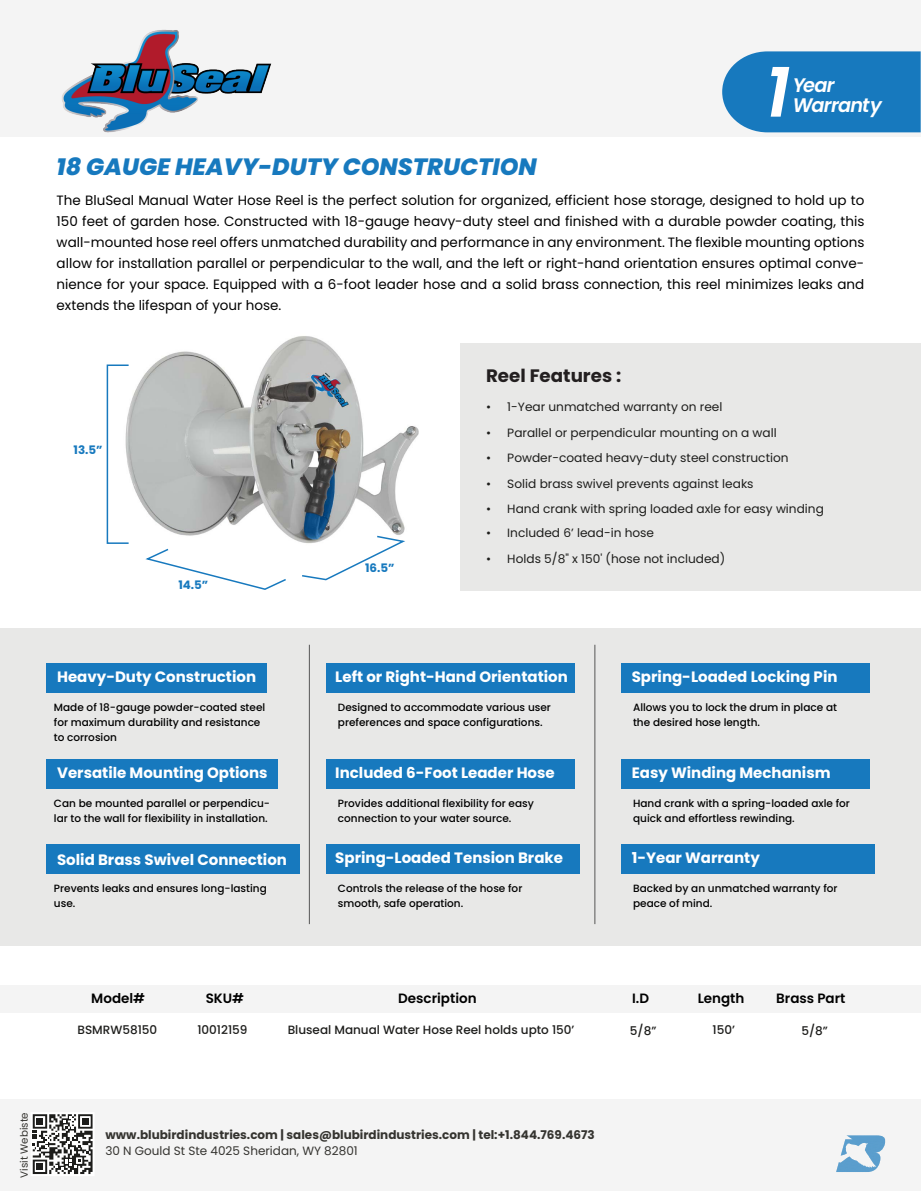
<style>
.page{position:relative;width:921px;height:1191px;background:#fff}
.page>*{position:absolute;margin:0;border:0;box-sizing:border-box;transform-origin:0 0}
.t1{font:italic 600 70.05px "Poppins";color:#fff}
.t2{font:italic 800 23.55px "Poppins";color:#1779be}
.t3{font:italic 600 19.65px "Poppins";letter-spacing:-.04em;color:#fff}
.t4{font:700 18px "Poppins";color:#231f20}
.t5{font:700 15px "Poppins";color:#fff}
.t6{font:13.5px/21px "Poppins";color:#000;text-align:justify}
.t7{font:600 13.5px "Poppins";color:#000}
.t8{font:12px "Poppins";color:#1d1d1b}
.t9{font:700 12px "Poppins";color:#353430}
.t10{font:500 12px "Poppins";color:#1d1d1b}
.t11{font:12px "Poppins";color:#353430}
.t12{font:700 11.7px "Poppins";color:#1779be}
.t13{font:500 10.5px/15.3px "Poppins";color:#000}
.t14{font:10.35px "Poppins";color:#353430}
</style>
<div class="page">
<div style="left:1px;top:629px;width:920px;height:317px;background:#e8e8e7"></div>
<img style="left:110px;top:336px;width:309px;height:206px">
<div style="left:107px;top:365px;width:22px;height:179px;border:2px solid #1779be"></div>
<svg style="left:145px;top:548px;width:141px;height:42px"></svg>
<svg style="left:300px;top:535px;width:108px;height:46px"></svg>
<div style="left:460px;top:343px;width:461px;height:248px;background:#e8e8e7"></div>
<div style="left:0;top:0;width:921px;height:137px;background:#f4f4f4"></div>
<div style="left:722px;top:51px;width:199px;height:81px;background:#1779be"></div>
<div style="left:0;top:1099px;width:921px;height:92px;background:#f4f4f4"></div>
<svg style="left:836px;top:1135px;width:50px;height:37px"></svg>
<svg style="left:31px;top:1113px;width:63px;height:63px"></svg>
<div style="left:0;top:985px;width:921px;height:28px;background:#f4f4f4"></div>
<img style="left:62px;top:29px;width:210px;height:104px">
<div style="left:47px;top:663px;width:220px;height:30px;background:#1779be"></div>
<div style="left:47px;top:759px;width:231px;height:30px;background:#1779be"></div>
<div style="left:47px;top:844px;width:253px;height:30px;background:#1779be"></div>
<div style="left:326px;top:663px;width:249px;height:30px;background:#1779be"></div>
<div style="left:326px;top:759px;width:249px;height:30px;background:#1779be"></div>
<div style="left:326px;top:844px;width:253px;height:30px;background:#1779be"></div>
<div style="left:621px;top:759px;width:249px;height:30px;background:#1779be"></div>
<div style="left:621px;top:663px;width:249px;height:30px;background:#1779be"></div>
<div style="left:621px;top:844px;width:253px;height:30px;background:#1779be"></div>
<hr style="left:309px;top:645px;width:1px;height:279px;background:#666">
<hr style="left:594px;top:645px;width:1px;height:279px;background:#666">
<h2 class="t2" style="left:57px;top:153px;width:482px">18 GAUGE HEAVY-DUTY CONSTRUCTION</h2>
<h1 class="t1" style="left:765px;top:52px;width:26px">1</h1>
<h3 class="t3" style="left:793px;top:74px;width:43px">Year</h3>
<h3 class="t3" style="left:793px;top:93px;width:90px">Warranty</h3>
<p class="t6" style="left:57px;top:190px;width:809px">The BluSeal Manual Water Hose Reel is the perfect solution for organized, efficient hose storage, designed to hold up to 150 feet of garden hose. Constructed with 18-gauge heavy-duty steel and finished with a durable powder coating, this wall-mounted hose reel offers unmatched durability and performance in any environment. The flexible mounting options allow for installation parallel or perpendicular to the wall, and the left or right-hand orientation ensures optimal conve&shy;nience for your space. Equipped with a 6-foot leader hose and a solid brass connection, this reel minimizes leaks and extends the lifespan of your hose.</p>
<p class="t12" style="left:74px;top:443px;width:31px">13.5”</p>
<p class="t12" style="left:178px;top:578px;width:31px">14.5”</p>
<p class="t5" style="left:57px;top:668px;width:201px">Heavy-Duty Construction</p>
<p class="t13" style="left:54px;top:700px;width:213px">Made of 18-gauge powder-coated steel for maximum durability and resistance to corrosion</p>
<p class="t5" style="left:57px;top:764px;width:212px">Versatile Mounting Options</p>
<p class="t13" style="left:54px;top:796px;width:218px">Can be mounted parallel or perpendicu&shy;lar to the wall for flexibility in installation.</p>
<p class="t5" style="left:57px;top:851px;width:231px">Solid Brass Swivel Connection</p>
<p class="t13" style="left:54px;top:880px;width:214px">Prevents leaks and ensures long-lasting use.</p>
<p class="t12" style="left:365px;top:561px;width:31px">16.5”</p>
<h3 class="t4" style="left:486px;top:365px;width:137px">Reel Features :</h3>
<p class="t8" style="left:486px;top:400px;width:238px">• 1-Year unmatched warranty on reel</p>
<p class="t8" style="left:486px;top:426px;width:292px">• Parallel or perpendicular mounting on a wall</p>
<p class="t8" style="left:486px;top:451px;width:304px">• Powder-coated heavy-duty steel construction</p>
<p class="t8" style="left:486px;top:477px;width:269px">• Solid brass swivel prevents against leaks</p>
<p class="t8" style="left:486px;top:502px;width:339px">• Hand crank with spring loaded axle for easy winding</p>
<p class="t8" style="left:486px;top:526px;width:170px">• Included 6’ lead-in hose</p>
<p class="t8" style="left:486px;top:552px;width:241px">• Holds 5/8" x 150' (hose not included)</p>
<p class="t5" style="left:335px;top:668px;width:234px">Left or Right-Hand Orientation</p>
<p class="t13" style="left:338px;top:700px;width:214px">Designed to accommodate various user preferences and space configurations.</p>
<p class="t5" style="left:335px;top:764px;width:221px">Included 6-Foot Leader Hose</p>
<p class="t13" style="left:338px;top:796px;width:197px">Provides additional flexibility for easy connection to your water source.</p>
<p class="t5" style="left:335px;top:849px;width:229px">Spring-Loaded Tension Brake</p>
<p class="t13" style="left:338px;top:880px;width:186px">Controls the release of the hose for smooth, safe operation.</p>
<p class="t5" style="left:632px;top:668px;width:207px">Spring-Loaded Locking Pin</p>
<p class="t13" style="left:633px;top:700px;width:205px">Allows you to lock the drum in place at the desired hose length.</p>
<p class="t5" style="left:632px;top:764px;width:200px">Easy Winding Mechanism</p>
<p class="t13" style="left:633px;top:796px;width:218px">Hand crank with a spring-loaded axle for quick and effortless rewinding.</p>
<p class="t5" style="left:632px;top:849px;width:130px">1-Year Warranty</p>
<p class="t13" style="left:633px;top:880px;width:206px">Backed by an unmatched warranty for peace of mind.</p>
<p class="t14" style="left:18px;top:1178px;width:67px;rotate:-90deg">Visit Webiste</p>
<p class="t7" style="left:91px;top:991px;width:55px">Model#</p>
<p class="t7" style="left:206px;top:991px;width:40px">SKU#</p>
<p class="t7" style="left:398px;top:991px;width:80px">Description</p>
<p class="t7" style="left:632px;top:991px;width:18px">I.D</p>
<p class="t7" style="left:698px;top:991px;width:48px">Length</p>
<p class="t7" style="left:776px;top:991px;width:71px">Brass Part</p>
<p class="t10" style="left:77px;top:1023px;width:81px">BSMRW58150</p>
<p class="t10" style="left:197px;top:1023px;width:52px">10012159</p>
<p class="t10" style="left:288px;top:1023px;width:288px">Bluseal Manual Water Hose Reel holds upto 150’</p>
<p class="t10" style="left:630px;top:1024px;width:28px">5/8”</p>
<p class="t10" style="left:713px;top:1023px;width:24px">150’</p>
<p class="t10" style="left:801px;top:1024px;width:28px">5/8”</p>
<p class="t9" style="left:105px;top:1127px;width:491px">www.blubirdindustries.com | sales@blubirdindustries.com | tel:+1.844.769.4673</p>
<p class="t11" style="left:105px;top:1144px;width:254px">30 N Gould St Ste 4025 Sheridan, WY 82801</p>
</div>
